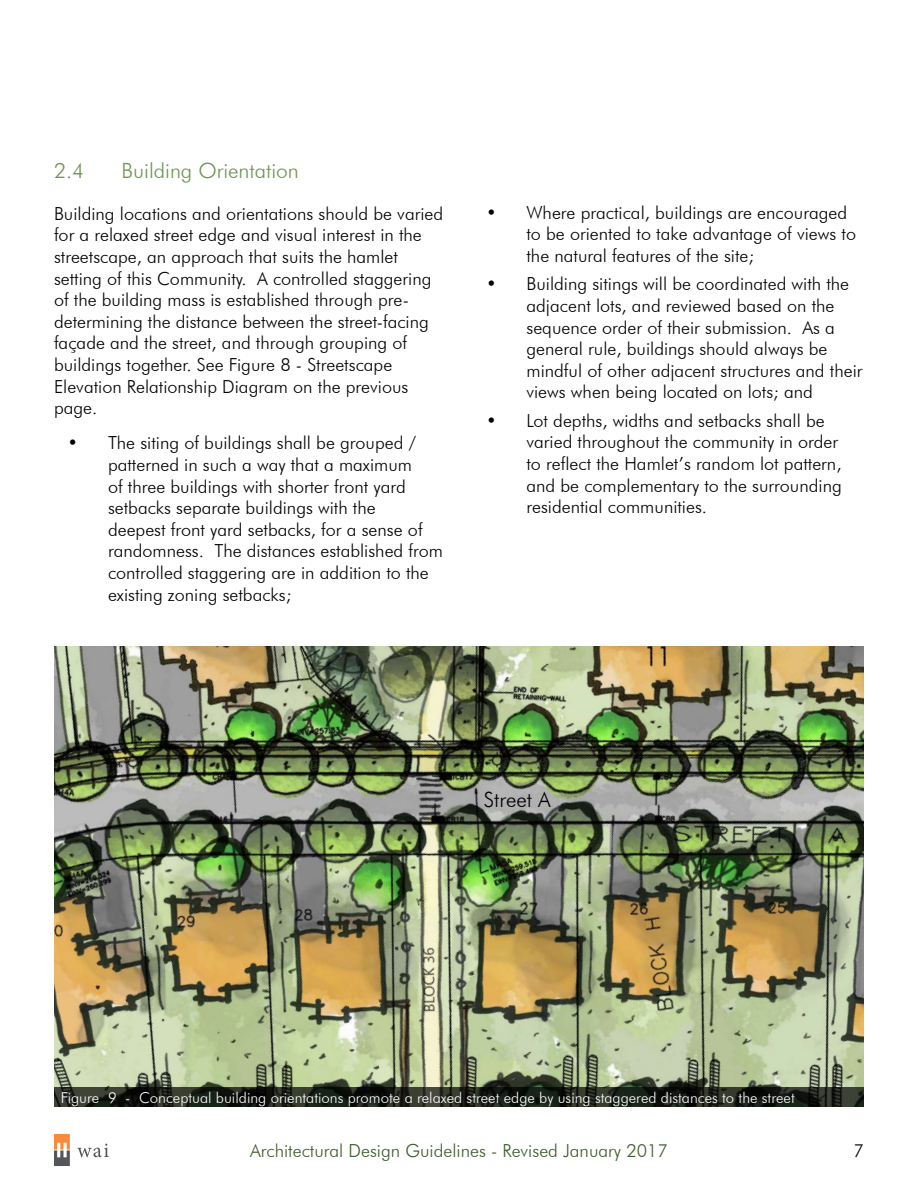
<style>
.page{position:relative;width:918px;height:1188px;background:#fff}
.page>*{position:absolute;margin:0;border:0;box-sizing:border-box;transform-origin:0 0}
.t1{font:300 21px "Futura BT";color:#6e9552}
.t2{font:300 21px "Futura BT";color:#000}
.t3{font:300 18px/21.6px "Futura BT";color:#000}
.t4{font:300 18px "Futura BT";color:#3d5b2d}
.t5{font:300 15px "Futura BT";color:#fff}
</style>
<div class="page">
<svg style="left:77px;top:1144px;width:32px;height:13px"></svg>
<svg style="left:54px;top:1134px;width:16px;height:32px"></svg>
<img style="left:54px;top:647px;width:810px;height:440px">
<svg style="left:54px;top:1087px;width:810px;height:20px;background:#1c2119"></svg>
<p class="t1" style="left:54px;top:158px;width:32px">2.4</p>
<p class="t1" style="left:121px;top:158px;width:179px">Building Orientation</p>
<p class="t3" style="left:54px;top:202px;width:391px">Building locations and orientations should be varied for a relaxed street edge and visual interest in the streetscape, an approach that suits the hamlet setting of this Community. A controlled staggering of the building mass is established through pre&shy;determining the distance between the street-facing façade and the street, and through grouping of buildings together. See Figure 8 - Streetscape Elevation Relationship Diagram on the previous page.</p>
<p class="t3" style="left:108px;top:432px;width:337px;text-indent:-40px">• The siting of buildings shall be grouped / patterned in such a way that a maximum<br>of three buildings with shorter front yard setbacks separate buildings with the<br>deepest front yard setbacks, for a sense of randomness. The distances established from controlled staggering are in addition to the existing zoning setbacks;</p>
<p class="t3" style="left:526px;top:202px;width:331px;text-indent:-40px">• Where practical, buildings are encouraged to be oriented to take advantage of views to the natural features of the site;</p>
<p class="t3" style="left:526px;top:273px;width:338px;text-indent:-40px">• Building sitings will be coordinated with the adjacent lots, and reviewed based on the sequence order of their submission. As a general rule, buildings should always be mindful of other adjacent structures and their views when being located on lots; and</p>
<p class="t3" style="left:526px;top:409px;width:317px;text-indent:-40px">• Lot depths, widths and setbacks shall be varied throughout the community in order to reflect the Hamlet’s random lot pattern, and be complementary to the surrounding residential communities.</p>
<p class="t2" style="left:484px;top:786px;width:68px">Street A</p>
<p class="t5" style="left:61px;top:1088px;width:735px">Figure 9 - Conceptual building orientations promote a relaxed street edge by using staggered distances to the street</p>
<p class="t4" style="left:250px;top:1140px;width:419px">Architectural Design Guidelines - Revised January 2017</p>
<p class="t3" style="left:854px;top:1140px;width:12px">7</p>
</div>
